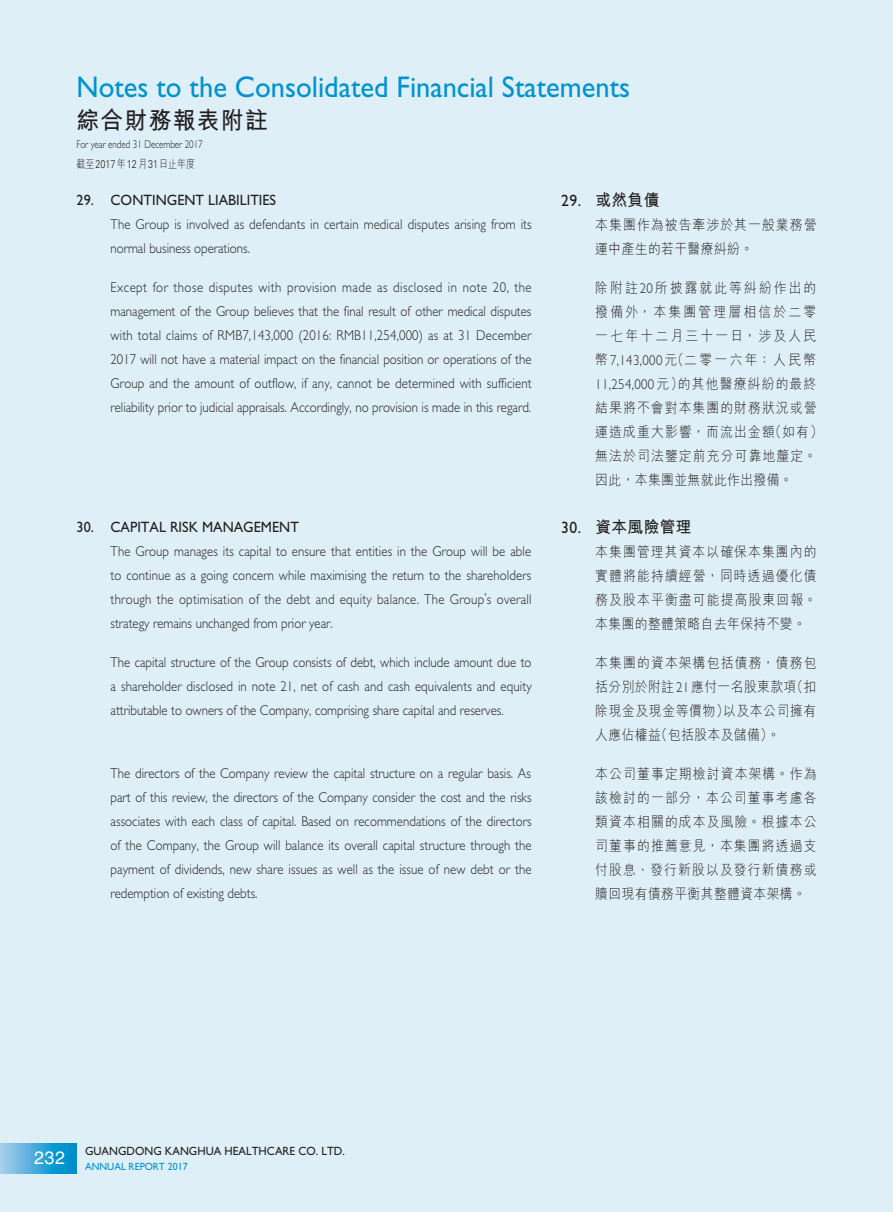
<style>
.page{position:relative;width:893px;height:1212px;background:#fff}
.page>*{position:absolute;margin:0;border:0;box-sizing:border-box;transform-origin:0 0}
.t1{font:30px "Gill Sans Std";color:#0093d0;scale:.95 1}
.t2{font:700 24px "M Hei HK";letter-spacing:.055em;color:#231f20;scale:.95 1}
.t3{font:18px "Helvetica LT Std";color:#fff}
._8__標題_C{font:700 16.5px "M Hei HK";letter-spacing:.03em;color:#231f20;scale:.95 1}
._3__標題{font:15px "Gill Sans Std";color:#231f20;scale:.95 1}
._1__內文{font:300 14.25px/24px "Gill Sans Std";color:#231f20;text-align:justify;scale:.9 1}
._6__內文-C{font:300 14.25px/24px "M Hei HK";letter-spacing:.085em;color:#231f20;text-align:justify;scale:.9 1}
.t4{font:12px "Gill Sans Std";color:#231f20;scale:.95 1}
.t5{font:300 11.25px "Gill Sans Std";color:#231f20;scale:.8 1}
.t6{font:300 11.25px "M Hei HK";color:#231f20;scale:.8 1}
.t7{font:10.5px "Gill Sans Std";color:#0093d0;scale:.95 1}
.s1{font-family:"Univers LT Std"}
.s2{font-family:"Gill Sans Std";font-weight:400}
.s3{font-family:"Gill Sans Std"}
</style>
<div class="page">
<div style="left:0;top:0;width:892px;height:1212px;background:#dfeff8"></div>
<svg style="left:0;top:1144px;width:77px;height:30px;background:#40a9da"></svg>
<h1 class="t1" style="left:76px;top:70px;width:584px">Notes to the Consolidated Financial Statements</h1>
<h2 class="t2" style="left:76px;top:102px;width:203px">綜合財務報表附註</h2>
<p class="t5" style="left:76px;top:138px;width:159px">For year ended 31 December 2017</p>
<p class="t6" style="left:76px;top:158px;width:150px">截至<span class="s1">2017</span>年<span class="s1">12</span>月<span class="s1">31</span>日止年度</p>
<p class="_3__標題" style="left:77px;top:191px;width:212px">29. CONTINGENT LIABILITIES</p>
<p class="_1__內文" style="left:111px;top:212px;width:469px">The Group is involved as defendants in certain medical disputes arising from its normal business operations.</p>
<p class="_1__內文" style="left:111px;top:275px;width:469px">Except for those disputes with provision made as disclosed in note 20, the management of the Group believes that the final result of other medical disputes with total claims of RMB7,143,000 (2016: RMB11,254,000) as at 31 December 2017 will not have a material impact on the financial position or operations of the Group and the amount of outflow, if any, cannot be determined with sufficient reliability prior to judicial appraisals. Accordingly, no provision is made in this regard.</p>
<p class="_8__標題_C" style="left:561px;top:188px;width:105px"><span class="s2">29.</span> 或然負債</p>
<p class="_6__內文-C" style="left:595px;top:213px;width:247px">本集團作為被告牽涉於其一般業務營運中產生的若干醫療糾紛。</p>
<p class="_6__內文-C" style="left:595px;top:276px;width:254px;text-align:left">除附註<span class="s3">20</span>所披露就此等糾紛作出的撥備外，本集團管理層相信於二零一七年十二月三十一日，涉及人民幣<span class="s3">7,143,000</span>元（二零一六年：人民幣<br><span class="s3">11,254,000</span>元）的其他醫療糾紛的最終結果將不會對本集團的財務狀況或營運造成重大影響，而流出金額（如有）無法於司法鑒定前充分可靠地釐定。因此，本集團並無就此作出撥備。</p>
<p class="_8__標題_C" style="left:561px;top:515px;width:139px"><span class="s2">30.</span> 資本風險管理</p>
<p class="_6__內文-C" style="left:595px;top:540px;width:247px">本集團管理其資本以確保本集團內的實體將能持續經營，同時透過優化債務及股本平衡盡可能提高股東回報。本集團的整體策略自去年保持不變。</p>
<p class="_6__內文-C" style="left:595px;top:651px;width:247px">本集團的資本架構包括債務，債務包括分別於附註<span class="s3">21</span>應付一名股東款項（扣除現金及現金等價物）以及本公司擁有人應佔權益（包括股本及儲備）。</p>
<p class="_6__內文-C" style="left:595px;top:762px;width:247px">本公司董事定期檢討資本架構。作為該檢討的一部分，本公司董事考慮各類資本相關的成本及風險。根據本公司董事的推薦意見，本集團將透過支付股息、發行新股以及發行新債務或贖回現有債務平衡其整體資本架構。</p>
<p class="_3__標題" style="left:77px;top:518px;width:236px">30. CAPITAL RISK MANAGEMENT</p>
<p class="_1__內文" style="left:111px;top:539px;width:469px">The Group manages its capital to ensure that entities in the Group will be able to continue as a going concern while maximising the return to the shareholders through the optimisation of the debt and equity balance. The Group’s overall strategy remains unchanged from prior year.</p>
<p class="_1__內文" style="left:111px;top:650px;width:469px">The capital structure of the Group consists of debt, which include amount due to a shareholder disclosed in note 21, net of cash and cash equivalents and equity attributable to owners of the Company, comprising share capital and reserves.</p>
<p class="_1__內文" style="left:111px;top:761px;width:469px">The directors of the Company review the capital structure on a regular basis. As part of this review, the directors of the Company consider the cost and the risks associates with each class of capital. Based on recommendations of the directors of the Company, the Group will balance its overall capital structure through the payment of dividends, new share issues as well as the issue of new debt or the redemption of existing debts.</p>
<p class="t3" style="left:34px;top:1147px;width:33px">232</p>
<p class="t4" style="left:85px;top:1144px;width:275px">GUANGDONG KANGHUA HEALTHCARE CO. LTD.</p>
<p class="t7" style="left:85px;top:1161px;width:110px">ANNUAL REPORT 2017</p>
</div>
